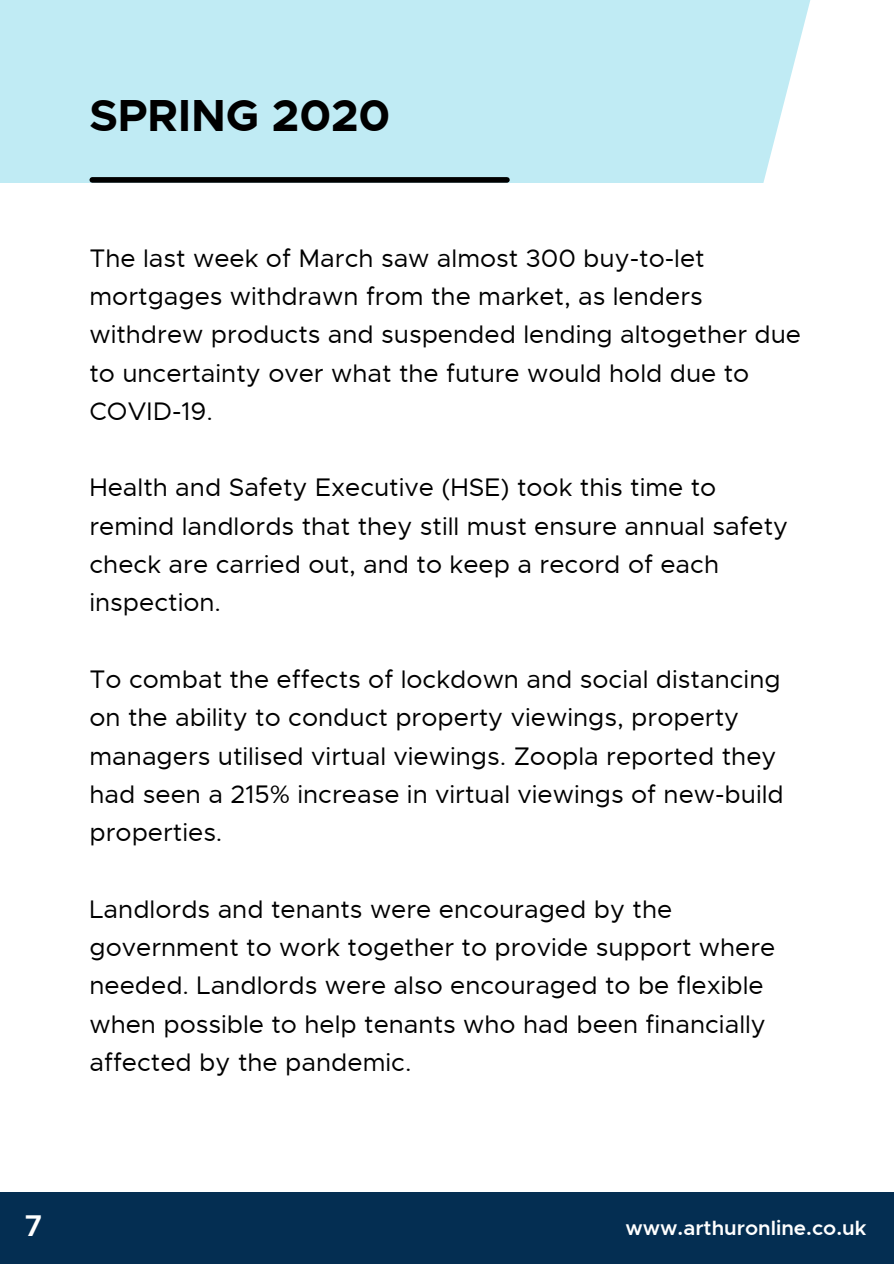
<style>
.page{position:relative;width:894px;height:1264px;background:#fff}
.page>*{position:absolute;margin:0;border:0;box-sizing:border-box;transform-origin:0 0}
.t1{font:700 45px "Metropolis";color:#000}
.t2{font:600 30px "Metropolis";color:#fff}
.t3{font:25.5px/38.2px "Metropolis";color:#000}
.t4{font:600 20.7px "Metropolis";color:#fff}
</style>
<div class="page">
<div style="left:0;top:1192px;width:893px;height:71px;background:#042e52"></div>
<div style="left:0;top:0;width:893px;height:182px;background:#c0ebf4"></div>
<div style="left:92px;top:177px;width:415px;height:6px;background:#000"></div>
<svg style="left:759px;top:0;width:134px;height:183px"></svg>
<h1 class="t1" style="left:89px;top:87px;width:302px">SPRING 2020</h1>
<p class="t3" style="left:89px;top:239px;width:713px">The last week of March saw almost 300 buy-to-let mortgages withdrawn from the market, as lenders withdrew products and suspended lending altogether due to uncertainty over what the future would hold due to COVID-19.</p>
<p class="t3" style="left:89px;top:469px;width:700px">Health and Safety Executive (HSE) took this time to remind landlords that they still must ensure annual safety check are carried out, and to keep a record of each inspection.</p>
<p class="t3" style="left:89px;top:660px;width:695px">To combat the effects of lockdown and social distancing on the ability to conduct property viewings, property managers utilised virtual viewings. Zoopla reported they had seen a 215% increase in virtual viewings of new-build properties.</p>
<p class="t3" style="left:89px;top:890px;width:687px">Landlords and tenants were encouraged by the government to work together to provide support where needed. Landlords were also encouraged to be flexible when possible to help tenants who had been financially affected by the pandemic.</p>
<p class="t2" style="left:25px;top:1206px;width:20px">7</p>
<p class="t4" style="left:625px;top:1214px;width:242px">www.arthuronline.co.uk</p>
</div>
